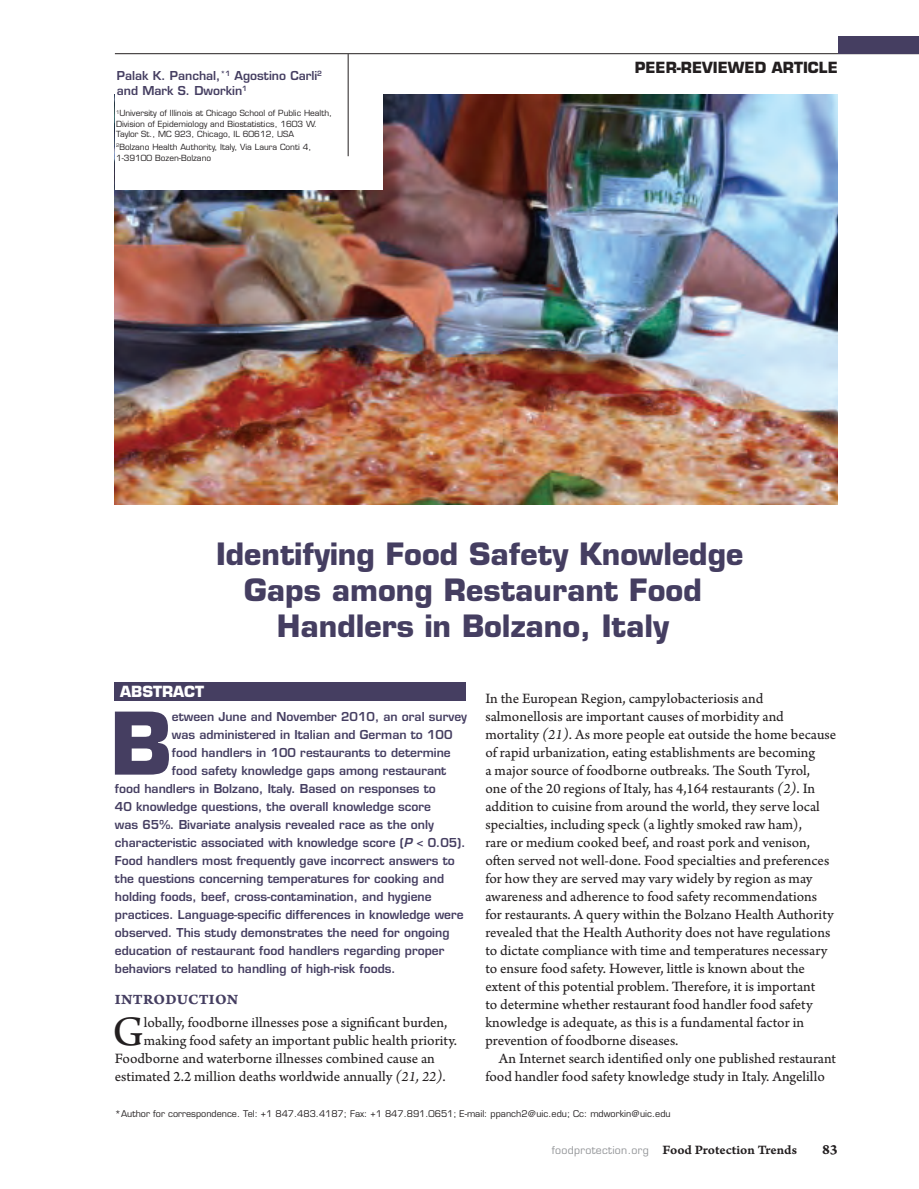
<style>
.page{position:relative;width:919px;height:1189px;background:#fff}
.page>*{position:absolute;margin:0;border:0;box-sizing:border-box;transform-origin:0 0}
.t1{font:700 84px "Eurostile";color:#453e61}
.t2{font:44.1px "Arno Pro Sm Text";color:#231f20}
.t3{font:700 30px/36px "Eurostile";color:#453e61;text-align:center}
.t4{font:15px/18px "Arno Pro Sm Text";color:#231f20}
.t5{font:700 15px "Eurostile";color:#231f20}
.t6{font:15px "Arno Pro Bold Caption";letter-spacing:.015em;color:#453e61}
.t7{font:700 15px "Eurostile";color:#fff}
.t8{font:15px "Arno Pro Bold Caption";color:#231f20}
.t9{font:13.5px "Arno Pro Smbd Caption";letter-spacing:-.005em;color:#231f20}
.t10{font:600 12px/15px "Eurostile";color:#453e61}
.t11{font:9px "Eurostile";color:#231f20}
.t12{font:8.25px/10.5px "Eurostile";color:#231f20}
.s1{font-family:"Arno Pro Italic Sm Text"}
.s2{font-style:italic}
.s3{font-family:"Eurostile";font-size:10.5px;color:#939598}
</style>
<div class="page">
<div style="left:115px;top:682px;width:351px;height:18px;background:#453e61"></div>
<img style="left:115px;top:95px;width:722px;height:409px">
<div style="left:115px;top:54px;width:267px;height:135px;background:#fff"></div>
<hr style="left:347px;top:54px;width:1px;height:102px;background:#231f20">
<hr style="left:115px;top:53px;width:803px;height:1px;background:#231f20">
<div style="left:837px;top:36px;width:81px;height:17px;background:#453e61"></div>
<p class="t10" style="left:117px;top:68px;width:207px">Palak K. Panchal,<sup>*1</sup> Agostino Carli<sup>2 </sup>and Mark S. Dworkin<sup>1</sup></p>
<p class="t12" style="left:116px;top:108px;width:217px"><sup>1</sup>University of Illinois at Chicago School of Public Health,<br>Division of Epidemiology and Biostatistics, 1603 W.<br>Taylor St., MC 923, Chicago, IL 60612, USA</p>
<p class="t12" style="left:116px;top:142px;width:197px"><sup>2</sup>Bolzano Health Authority, Italy, Via Laura Conti 4,<br>1-39100 Bozen-Bolzano</p>
<p class="t5" style="left:634px;top:58px;width:204px">PEER-REVIEWED ARTICLE</p>
<h3 class="t3" style="left:216px;top:535px;width:528px">Identifying Food Safety Knowledge<br>Gaps among Restaurant Food<br>Handlers in Bolzano, Italy</h3>
<p class="t7" style="left:120px;top:681px;width:85px">ABSTRACT</p>
<h1 class="t1" style="left:110px;top:691px;width:63px">B</h1>
<p class="t10" style="left:172px;top:708px;width:296px">etween June and November 2010, an oral survey</p>
<p class="t4" style="left:485px;top:689px;width:352px">In the European Region, campylobacteriosis and salmonellosis are important causes of morbidity and mortality <span class="s1">(21)</span>. As more people eat outside the home because of rapid urbanization, eating establishments are becoming<br>a major source of foodborne outbreaks. The South Tyrol,<br>one of the 20 regions of Italy, has 4,164 restaurants <span class="s1">(2)</span>. In addition to cuisine from around the world, they serve local specialties, including speck (a lightly smoked raw ham),<br>rare or medium cooked beef, and roast pork and venison, often served not well-done. Food specialties and preferences for how they are served may vary widely by region as may awareness and adherence to food safety recommendations for restaurants. A query within the Bolzano Health Authority revealed that the Health Authority does not have regulations to dictate compliance with time and temperatures necessary to ensure food safety. However, little is known about the extent of this potential problem. Therefore, it is important<br>to determine whether restaurant food handler food safety knowledge is adequate, as this is a fundamental factor in prevention of foodborne diseases.</p>
<p class="t4" style="left:485px;top:1049px;width:352px;text-indent:14px">An Internet search identified only one published restaurant food handler food safety knowledge study in Italy. Angelillo</p>
<p class="t11" style="left:115px;top:1107px;width:557px">*Author for correspondence. Tel: +1 847.483.4187; Fax: +1 847.891.0651; E-mail: ppanch2@uic.edu; Cc: mdworkin@uic.edu</p>
<p class="t10" style="left:172px;top:726px;width:282px">was administered in Italian and German to 100</p>
<p class="t10" style="left:172px;top:744px;width:280px">food handlers in 100 restaurants to determine</p>
<p class="t10" style="left:172px;top:762px;width:276px">food safety knowledge gaps among restaurant</p>
<p class="t10" style="left:115px;top:780px;width:322px">food handlers in Bolzano, Italy. Based on responses to</p>
<p class="t10" style="left:115px;top:798px;width:317px">40 knowledge questions, the overall knowledge score</p>
<p class="t10" style="left:115px;top:816px;width:320px">was 65%. Bivariate analysis revealed race as the only</p>
<p class="t10" style="left:115px;top:834px;width:352px">characteristic associated with knowledge score (<span class="s2">P</span> &lt; 0.05).</p>
<p class="t10" style="left:115px;top:852px;width:341px">Food handlers most frequently gave incorrect answers to</p>
<p class="t10" style="left:115px;top:870px;width:330px">the questions concerning temperatures for cooking and</p>
<p class="t10" style="left:115px;top:888px;width:318px">holding foods, beef, cross-contamination, and hygiene</p>
<p class="t10" style="left:115px;top:906px;width:350px">practices. Language-specific differences in knowledge were</p>
<p class="t10" style="left:115px;top:924px;width:336px">observed. This study demonstrates the need for ongoing</p>
<p class="t10" style="left:115px;top:942px;width:331px">education of restaurant food handlers regarding proper</p>
<p class="t10" style="left:115px;top:960px;width:282px">behaviors related to handling of high-risk foods.</p>
<p class="t6" style="left:115px;top:990px;width:125px">INTRODUCTION</p>
<h2 class="t2" style="left:112px;top:1005px;width:33px">G</h2>
<p class="t4" style="left:144px;top:1013px;width:305px">lobally, foodborne illnesses pose a significant burden,</p>
<p class="t4" style="left:144px;top:1031px;width:314px">making food safety an important public health priority.</p>
<p class="t4" style="left:115px;top:1049px;width:321px">Foodborne and waterborne illnesses combined cause an</p>
<p class="t4" style="left:115px;top:1067px;width:332px">estimated 2.2 million deaths worldwide annually <span class="s1">(21, 22)</span>.</p>
<p class="t9" style="left:551px;top:1141px;width:247px"><span class="s3">foodprotection.org</span> Food Protection Trends</p>
<p class="t8" style="left:821px;top:1140px;width:17px">83</p>
</div>
